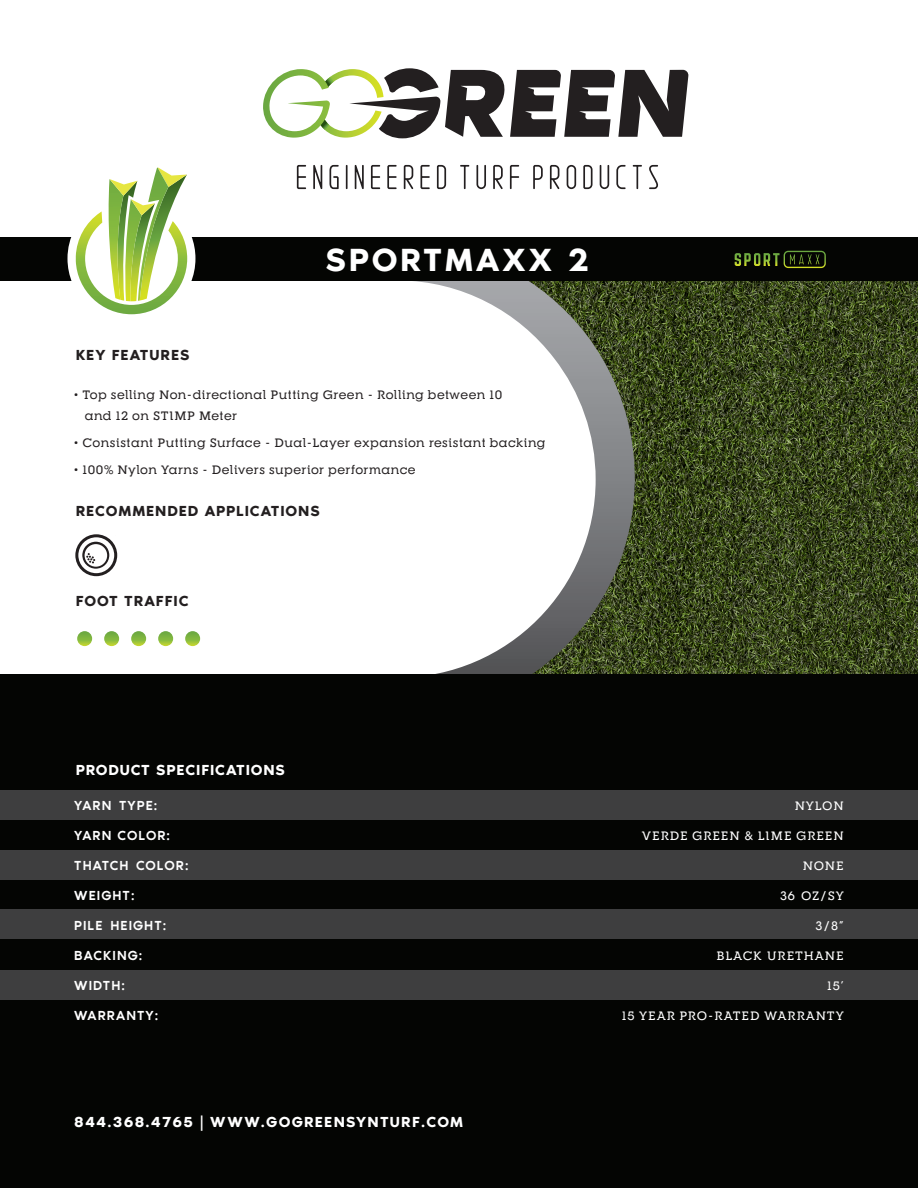
<style>
.page{position:relative;width:918px;height:1188px;background:#fff}
.page>*{position:absolute;margin:0;border:0;box-sizing:border-box;transform-origin:0 0}
.t1{font:600 33px "Noir Pro";letter-spacing:.08em;color:#fff}
.t2{font:600 15px "Noir Pro";letter-spacing:.06em;color:#231f20}
.t3{font:600 15px "Noir Pro";letter-spacing:.07em;color:#fff}
.t4{font:600 15px "Noir Pro";letter-spacing:.05em;color:#fff}
.t5{font:500 13.5px "Noir Pro";letter-spacing:.07em;color:#fff}
.t6{font:500 12px "RNS Camelia";letter-spacing:.05em;color:#231f20}
.t7{font:500 12px "RNS Camelia";letter-spacing:.08em;color:#fff}
</style>
<div class="page">
<img style="left:635px;top:281px;width:283px;height:393px">
<svg style="left:414px;top:281px;width:221px;height:393px"></svg>
<div style="left:0;top:674px;width:918px;height:514px;background:#040503"></div>
<div style="left:0;top:238px;width:918px;height:43px;background:#040503"></div>
<div style="left:0;top:790px;width:918px;height:30px;background:#3e3e3f"></div>
<div style="left:0;top:850px;width:918px;height:30px;background:#3e3e3f"></div>
<div style="left:0;top:909px;width:918px;height:30px;background:#3e3e3f"></div>
<div style="left:0;top:970px;width:918px;height:30px;background:#3e3e3f"></div>
<svg style="left:735px;top:251px;width:91px;height:17px"></svg>
<svg style="left:83px;top:543px;width:25px;height:25px"></svg>
<svg style="left:85px;top:544px;width:22px;height:23px"></svg>
<div style="left:67px;top:527px;width:57px;height:57px;border:15px solid #fff;border-radius:50%"></div>
<div style="left:75px;top:534px;width:42px;height:42px;border:3px solid #231f20;border-radius:50%"></div>
<svg style="left:77px;top:631px;width:15px;height:15px"></svg>
<svg style="left:104px;top:631px;width:15px;height:15px"></svg>
<svg style="left:131px;top:631px;width:15px;height:15px"></svg>
<svg style="left:158px;top:631px;width:15px;height:15px"></svg>
<svg style="left:185px;top:631px;width:15px;height:15px"></svg>
<svg style="left:59px;top:168px;width:145px;height:147px"></svg>
<svg style="left:297px;top:165px;width:9px;height:24px"></svg>
<svg style="left:313px;top:165px;width:9px;height:24px"></svg>
<svg style="left:329px;top:165px;width:10px;height:24px"></svg>
<hr style="left:346px;top:165px;width:2px;height:24px;background:#231f20">
<svg style="left:355px;top:165px;width:9px;height:24px"></svg>
<svg style="left:371px;top:165px;width:9px;height:24px"></svg>
<svg style="left:387px;top:165px;width:10px;height:24px"></svg>
<svg style="left:404px;top:165px;width:9px;height:24px"></svg>
<svg style="left:420px;top:165px;width:10px;height:24px"></svg>
<svg style="left:437px;top:165px;width:9px;height:24px"></svg>
<svg style="left:460px;top:165px;width:9px;height:24px"></svg>
<svg style="left:476px;top:165px;width:10px;height:24px"></svg>
<svg style="left:493px;top:165px;width:10px;height:24px"></svg>
<svg style="left:510px;top:165px;width:9px;height:24px"></svg>
<svg style="left:533px;top:165px;width:10px;height:24px"></svg>
<svg style="left:550px;top:165px;width:9px;height:24px"></svg>
<svg style="left:567px;top:165px;width:9px;height:24px"></svg>
<svg style="left:583px;top:165px;width:10px;height:24px"></svg>
<svg style="left:600px;top:165px;width:9px;height:24px"></svg>
<svg style="left:616px;top:165px;width:10px;height:24px"></svg>
<svg style="left:633px;top:165px;width:9px;height:24px"></svg>
<svg style="left:649px;top:165px;width:9px;height:24px"></svg>
<svg style="left:263px;top:68px;width:426px;height:70px"></svg>
<p class="t2" style="left:76px;top:343px;width:115px">KEY FEATURES</p>
<p class="t1" style="left:326px;top:234px;width:265px">SPORTMAXX 2</p>
<p class="t6" style="left:74px;top:387px;width:430px">• Top selling Non-directional Putting Green - Rolling between 10</p>
<p class="t6" style="left:85px;top:408px;width:154px">and 12 on STIMP Meter</p>
<p class="t6" style="left:74px;top:435px;width:473px">• Consistant Putting Surface - Dual-Layer expansion resistant backing</p>
<p class="t6" style="left:74px;top:462px;width:343px">• 100% Nylon Yarns - Delivers superior performance</p>
<p class="t2" style="left:76px;top:499px;width:246px">RECOMMENDED APPLICATIONS</p>
<p class="t2" style="left:76px;top:589px;width:114px">FOOT TRAFFIC</p>
<p class="t4" style="left:76px;top:758px;width:211px">PRODUCT SPECIFICATIONS</p>
<p class="t5" style="left:74px;top:795px;width:85px">YARN TYPE:</p>
<p class="t7" style="left:795px;top:799px;width:50px">NYLON</p>
<p class="t5" style="left:74px;top:825px;width:97px">YARN COLOR:</p>
<p class="t7" style="left:642px;top:829px;width:203px">VERDE GREEN &amp; LIME GREEN</p>
<p class="t5" style="left:74px;top:855px;width:116px">THATCH COLOR:</p>
<p class="t7" style="left:803px;top:859px;width:42px">NONE</p>
<p class="t5" style="left:74px;top:885px;width:62px">WEIGHT:</p>
<p class="t7" style="left:780px;top:889px;width:65px">36 OZ/SY</p>
<p class="t5" style="left:74px;top:915px;width:94px">PILE HEIGHT:</p>
<p class="t7" style="left:816px;top:919px;width:30px">3/8”</p>
<p class="t5" style="left:74px;top:945px;width:70px">BACKING:</p>
<p class="t7" style="left:717px;top:949px;width:129px">BLACK URETHANE</p>
<p class="t5" style="left:74px;top:975px;width:52px">WIDTH:</p>
<p class="t7" style="left:827px;top:979px;width:18px">15’</p>
<p class="t5" style="left:74px;top:1005px;width:86px">WARRANTY:</p>
<p class="t7" style="left:622px;top:1009px;width:223px">15 YEAR PRO-RATED WARRANTY</p>
<p class="t3" style="left:74px;top:1110px;width:391px">844.368.4765 | WWW.GOGREENSYNTURF.COM</p>
</div>
